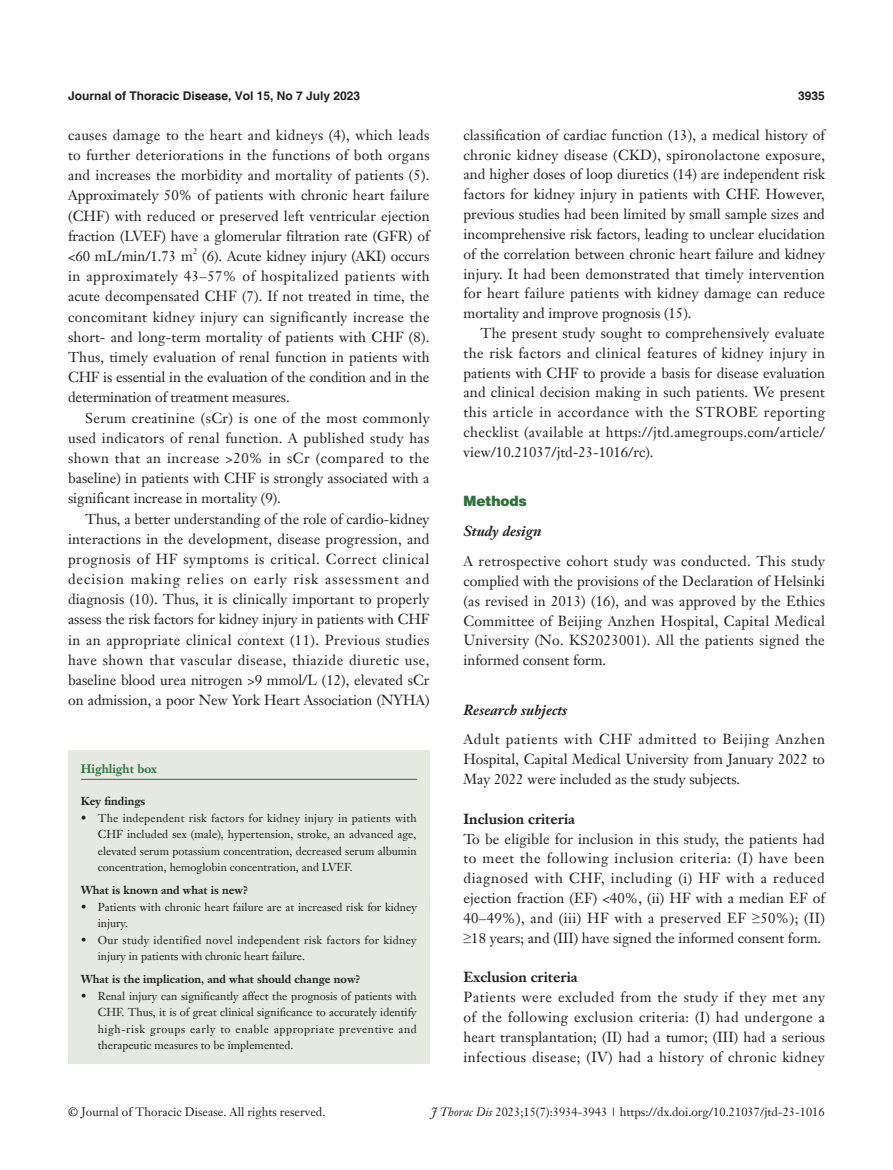
<style>
.page{position:relative;width:893px;height:1170px;background:#fff}
.page>*{position:absolute;margin:0;border:0;box-sizing:border-box;transform-origin:0 0}
.t1{font:14.25px/19.8px "Janson Text LT";color:#231f20;text-align:justify}
._3ji-zhengti{font:700 14.25px "Janson Text LT";color:#231f20}
._2ji-6_5{font:italic 700 14.25px "Janson Text LT";color:#231f20}
._1ji-6_5{font:900 14.25px "Helvetica";color:#30703e}
.t2{font:12px "Janson Text LT";color:#231f20}
.t3{font:700 12px "Helvetica";color:#231f20}
.Cite{font:700 12px "Janson Text LT";color:#30703e}
.Cite-2{font:11.25px/16.5px "Janson Text LT";color:#231f20;text-align:justify}
.box-zhengwen-1_5mm{font:11.25px/16.5px "Janson Text LT";color:#231f20;text-align:justify}
.Cite-3{font:11.25px/16.5px "Janson Text LT";letter-spacing:.025em;color:#231f20}
.Cite-4{font:700 11.25px "Janson Text LT";color:#231f20}
.t4{font:8.25px "Janson Text LT";color:#231f20}
.s1{font-family:"Times New Roman"}
.s2{font-style:italic}
</style>
<div class="page">
<div style="left:68px;top:749px;width:361px;height:314px;background:#e5e9e1"></div>
<hr style="left:81px;top:778px;width:336px;height:1px;background:#30703e">
<p class="t3" style="left:68px;top:88px;width:294px">Journal of Thoracic Disease, Vol 15, No 7 July 2023</p>
<p class="t3" style="left:798px;top:88px;width:28px">3935</p>
<p class="t1" style="left:68px;top:125px;width:363px;line-height:20.2px">causes damage to the heart and kidneys (4), which leads to further deteriorations in the functions of both organs and increases the morbidity and mortality of patients (5).<br>Approximately 50% of patients with chronic heart failure (CHF) with reduced or preserved left ventricular ejection fraction (LVEF) have a glomerular filtration rate (GFR) of &lt;60 mL/min/1.73 m</p>
<p class="t4" style="left:193px;top:246px;width:6px">2</p>
<p class="t1" style="left:68px;top:246px;width:363px;line-height:20.2px;text-indent:134px">(6). Acute kidney injury (AKI) occurs in approximately 43–57% of hospitalized patients with acute decompensated CHF (7). If not treated in time, the concomitant kidney injury can significantly increase the short- and long-term mortality of patients with CHF (8).<br>Thus, timely evaluation of renal function in patients with CHF is essential in the evaluation of the condition and in the determination of treatment measures.</p>
<p class="t1" style="left:68px;top:407px;width:363px;line-height:20.2px;text-indent:17px">Serum creatinine (sCr) is one of the most commonly used indicators of renal function. A published study has shown that an increase &gt;20% in sCr (compared to the baseline) in patients with CHF is strongly associated with a significant increase in mortality (9).</p>
<p class="t1" style="left:68px;top:508px;width:363px;line-height:20.2px;text-indent:17px">Thus, a better understanding of the role of cardio-kidney interactions in the development, disease progression, and prognosis of HF symptoms is critical. Correct clinical decision making relies on early risk assessment and diagnosis (10). Thus, it is clinically important to properly assess the risk factors for kidney injury in patients with CHF in an appropriate clinical context (11). Previous studies have shown that vascular disease, thiazide diuretic use, baseline blood urea nitrogen &gt;9 mmol/L (12), elevated sCr on admission, a poor New York Heart Association (NYHA)</p>
<p class="Cite" style="left:81px;top:761px;width:78px">Highlight box</p>
<p class="Cite-4" style="left:81px;top:794px;width:66px">Key findings</p>
<p class="Cite-2" style="left:98px;top:809px;width:321px;text-indent:-17px">• The independent risk factors for kidney injury in patients with CHF included sex (male), hypertension, stroke, an advanced age, elevated serum potassium concentration, decreased serum albumin concentration, hemoglobin concentration, and LVEF.</p>
<p class="Cite-4" style="left:81px;top:883px;width:169px">What is known and what is new?</p>
<p class="Cite-2" style="left:98px;top:898px;width:320px;text-indent:-17px">• Patients with chronic heart failure are at increased risk for kidney injury.</p>
<p class="Cite-3" style="left:98px;top:931px;width:320px;text-indent:-17px">• Our study identified novel independent risk factors for kidney injury in patients with chronic heart failure.</p>
<p class="Cite-4" style="left:81px;top:971px;width:281px">What is the implication, and what should change now?</p>
<p class="box-zhengwen-1_5mm" style="left:98px;top:987px;width:321px;text-indent:-17px">• Renal injury can significantly affect the prognosis of patients with CHF. Thus, it is of great clinical significance to accurately identify high-risk groups early to enable appropriate preventive and therapeutic measures to be implemented.</p>
<p class="t1" style="left:463px;top:125px;width:363px">classification of cardiac function (13), a medical history of chronic kidney disease (CKD), spironolactone exposure, and higher doses of loop diuretics (14) are independent risk factors for kidney injury in patients with CHF. However, previous studies had been limited by small sample sizes and incomprehensive risk factors, leading to unclear elucidation of the correlation between chronic heart failure and kidney injury. It had been demonstrated that timely intervention for heart failure patients with kidney damage can reduce mortality and improve prognosis (15).</p>
<p class="t1" style="left:463px;top:323px;width:363px;text-indent:17px">The present study sought to comprehensively evaluate the risk factors and clinical features of kidney injury in patients with CHF to provide a basis for disease evaluation and clinical decision making in such patients. We present this article in accordance with the STROBE reporting checklist (available at https://jtd.amegroups.com/article/ view/10.21037/jtd-23-1016/rc).</p>
<p class="_1ji-6_5" style="left:463px;top:492px;width:65px">Methods</p>
<p class="_2ji-6_5" style="left:463px;top:522px;width:80px">Study design</p>
<p class="t1" style="left:463px;top:551px;width:363px">A retrospective cohort study was conducted. This study complied with the provisions of the Declaration of Helsinki (as revised in 2013) (16), and was approved by the Ethics Committee of Beijing Anzhen Hospital, Capital Medical University (No. KS2023001). All the patients signed the informed consent form.</p>
<p class="_2ji-6_5" style="left:463px;top:700px;width:105px">Research subjects</p>
<p class="t1" style="left:463px;top:729px;width:363px">Adult patients with CHF admitted to Beijing Anzhen Hospital, Capital Medical University from January 2022 to May 2022 were included as the study subjects.</p>
<p class="_3ji-zhengti" style="left:463px;top:809px;width:113px">Inclusion criteria</p>
<p class="t1" style="left:463px;top:828px;width:363px">To be eligible for inclusion in this study, the patients had to meet the following inclusion criteria: (I) have been diagnosed with CHF, including (i) HF with a reduced ejection fraction (EF) &lt;40%, (ii) HF with a median EF of 40–49%), and (iii) HF with a preserved EF <span class="s1">≥</span>50%); (II) <span class="s1">≥</span>18 years; and (III) have signed the informed consent form.</p>
<p class="_3ji-zhengti" style="left:463px;top:968px;width:116px">Exclusion criteria</p>
<p class="t1" style="left:463px;top:987px;width:363px">Patients were excluded from the study if they met any of the following exclusion criteria: (I) had undergone a heart transplantation; (II) had a tumor; (III) had a serious infectious disease; (IV) had a history of chronic kidney</p>
<p class="t2" style="left:68px;top:1104px;width:259px">© Journal of Thoracic Disease. All rights reserved.</p>
<p class="t2" style="left:431px;top:1104px;width:395px"><span class="s2">J Thorac Dis</span> 2023;15(7):3934-3943 | https://dx.doi.org/10.21037/jtd-23-1016</p>
</div>
